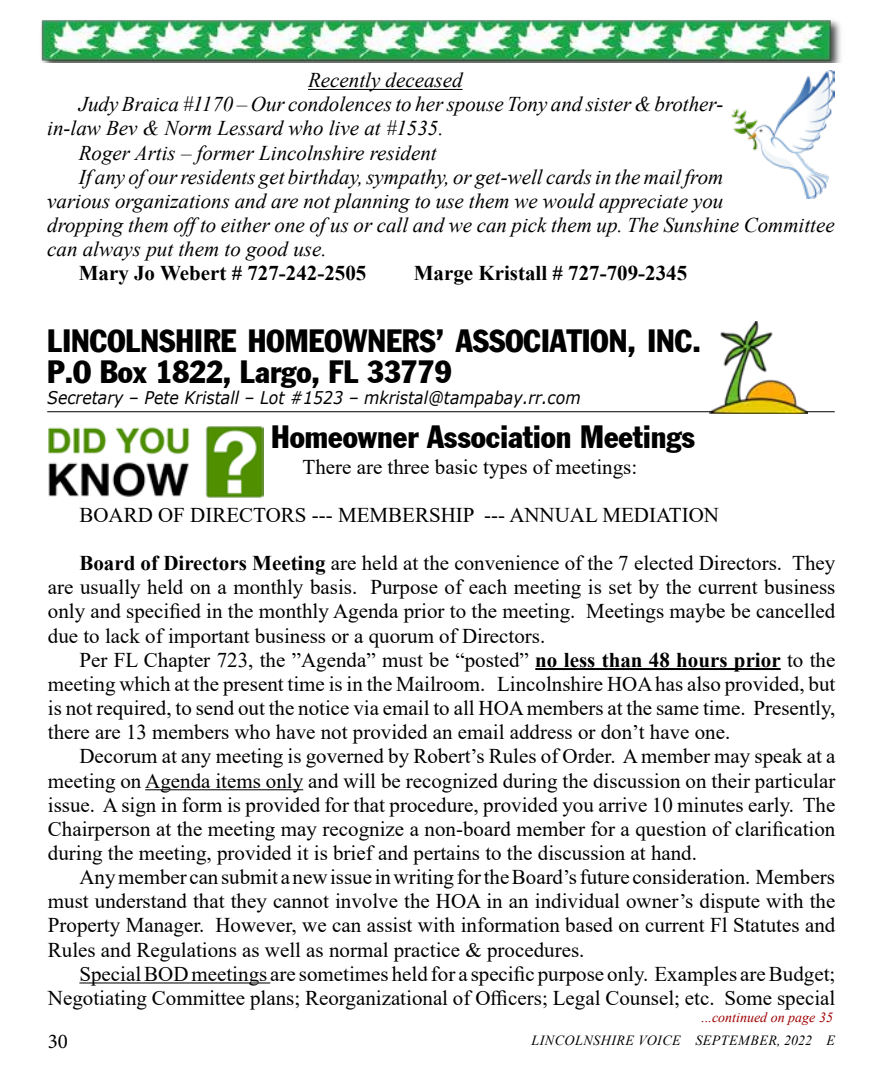
<style>
.page{position:relative;width:882px;height:1071px;background:#fff}
.page>*{position:absolute;margin:0;border:0;box-sizing:border-box;transform-origin:0 0}
.t1{font:31.5px/31.5px "Franklin Gothic Condensed";color:#000}
.t2{font:21px/24.2px "Times New Roman";color:#000;text-align:justify}
.t3{font:italic 21px "Times New Roman";color:#000}
.t4{font:700 21px "Times New Roman";color:#000}
.t5{font:21px "Minion Pro";color:#000}
.t6{font:italic 17.5px "Verdana";color:#000;scale:.9 1}
.t7{font:italic 14px "Times New Roman";letter-spacing:.035em;color:#000}
.t8{font:italic 14px "Times New Roman";color:#9e0000}
.s1{font-weight:700}
</style>
<div class="page">
<img style="left:41px;top:20px;width:800px;height:43px">
<hr style="left:308px;top:89px;width:155px;height:1px;background:#000">
<hr style="left:47px;top:411px;width:788px;height:1px;background:#000">
<img style="left:709px;top:321px;width:99px;height:92px">
<img style="left:48px;top:426px;width:215px;height:72px">
<hr style="left:535px;top:668px;width:246px;height:2px;background:#000">
<hr style="left:145px;top:789px;width:158px;height:1px;background:#000">
<hr style="left:79px;top:982px;width:191px;height:1px;background:#000">
<img style="left:731px;top:71px;width:104px;height:127px">
<p class="t3" style="left:308px;top:66px;width:156px">Recently deceased</p>
<p class="t3" style="left:79px;top:90px;width:646px">Judy Braica #1170 – Our condolences to her spouse Tony and sister &amp; brother-</p>
<p class="t3" style="left:47px;top:114px;width:398px">in-law Bev &amp; Norm Lessard who live at #1535.</p>
<p class="t3" style="left:79px;top:138px;width:359px">Roger Artis – former Lincolnshire resident</p>
<p class="t3" style="left:79px;top:162px;width:646px">If any of our residents get birthday, sympathy, or get-well cards in the mail from</p>
<p class="t3" style="left:47px;top:186px;width:678px">various organizations and are not planning to use them we would appreciate you</p>
<p class="t3" style="left:47px;top:211px;width:789px">dropping them offto either one of us or call and we can pick them up. The Sunshine Committee</p>
<p class="t3" style="left:47px;top:235px;width:281px">can always put them to good use.</p>
<p class="t4" style="left:79px;top:258px;width:289px">Mary Jo Webert # 727-242-2505</p>
<p class="t4" style="left:414px;top:258px;width:275px">Marge Kristall # 727-709-2345</p>
<h1 class="t1" style="left:47px;top:324px;width:655px">LINCOLNSHIRE HOMEOWNERS’ ASSOCIATION, INC.<br>P.O Box 1822, Largo, FL 33779</h1>
<p class="t6" style="left:47px;top:386px;width:594px">Secretary – Pete Kristall – Lot #1523 – mkristal@tampabay.rr.com</p>
<h1 class="t1" style="left:271px;top:421px;width:426px">Homeowner Association Meetings</h1>
<p class="t2" style="left:303px;top:454px;width:336px">There are three basic types of meetings:</p>
<p class="t2" style="left:79px;top:502px;width:641px">BOARD OF DIRECTORS --- MEMBERSHIP --- ANNUAL MEDIATION</p>
<p class="t2" style="left:48px;top:550px;width:789px;text-indent:32px"><span class="s1">Board of Directors Meeting</span> are held at the convenience of the 7 elected Directors. They are usually held on a monthly basis. Purpose of each meeting is set by the current business only and specified in the monthly Agenda prior to the meeting. Meetings maybe be cancelled due to lack of important business or a quorum of Directors.</p>
<p class="t2" style="left:48px;top:647px;width:789px;text-indent:32px">Per FL Chapter 723, the ”Agenda” must be “posted” <span class="s1">no less than 48 hours prior</span> to the meeting which at the present time is in the Mailroom. Lincolnshire HOA has also provided, but is not required, to send out the notice via email to all HOA members at the same time. Presently, there are 13 members who have not provided an email address or don’t have one.</p>
<p class="t2" style="left:48px;top:744px;width:789px;text-indent:32px">Decorum at any meeting is governed by Robert’s Rules of Order. A member may speak at a meeting on Agenda items only and will be recognized during the discussion on their particular issue. A sign in form is provided for that procedure, provided you arrive 10 minutes early. The Chairperson at the meeting may recognize a non-board member for a question of clarification during the meeting, provided it is brief and pertains to the discussion at hand.</p>
<p class="t2" style="left:48px;top:864px;width:789px;text-indent:32px">Any member can submit a new issue in writing for the Board’s future consideration. Members must understand that they cannot involve the HOA in an individual owner’s dispute with the Property Manager. However, we can assist with information based on current Fl Statutes and Rules and Regulations as well as normal practice &amp; procedures.</p>
<p class="t2" style="left:48px;top:961px;width:789px;text-align:right">Special BOD meetings are sometimes held for a specific purpose only. Examples are Budget;<br>Negotiating Committee plans; Reorganizational of Officers; Legal Counsel; etc. Some special</p>
<p class="t8" style="left:702px;top:1007px;width:133px">...continued on page 35</p>
<p class="t5" style="left:48px;top:1027px;width:22px">30</p>
<p class="t7" style="left:531px;top:1031px;width:305px">LINCOLNSHIRE VOICE SEPTEMBER, 2022 E</p>
</div>
